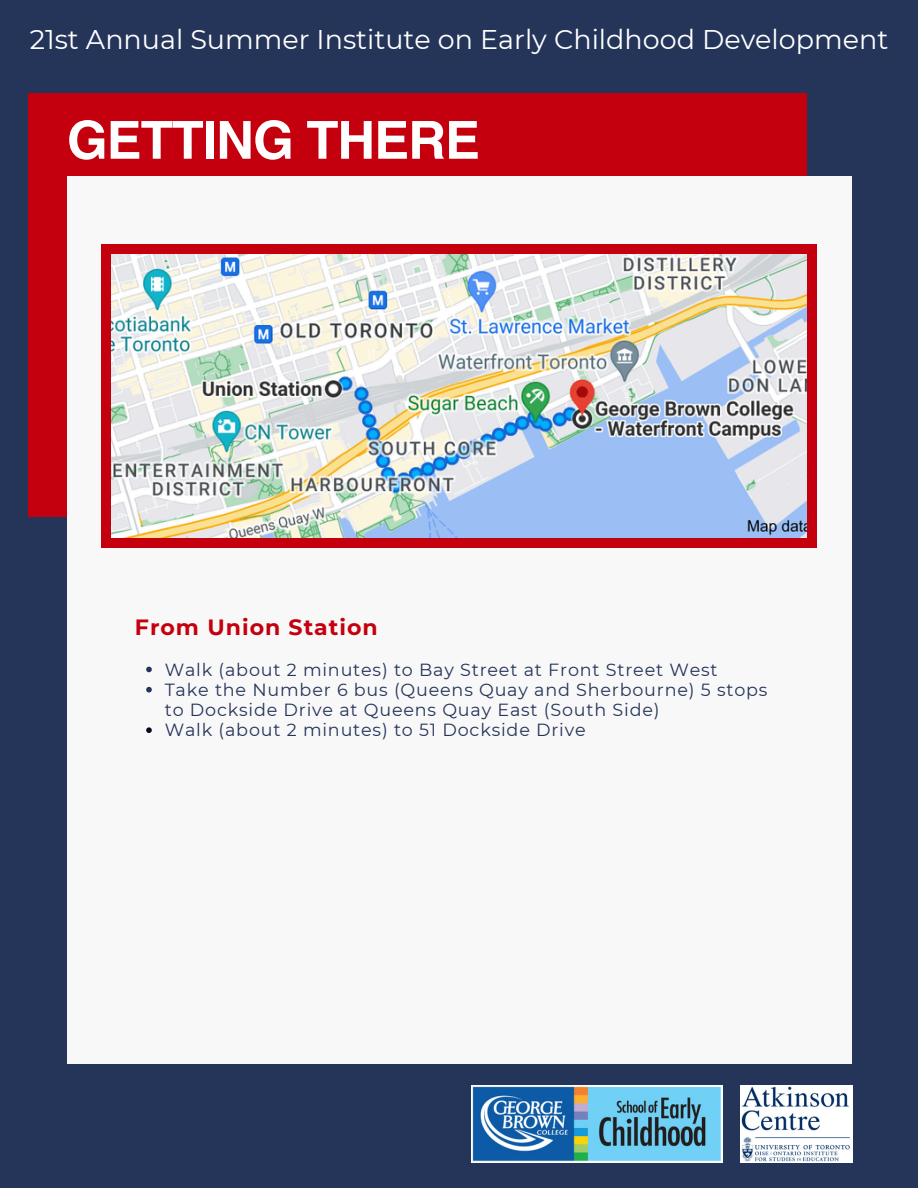
<style>
.page{position:relative;width:918px;height:1188px;background:#25355a}
.page>*{position:absolute;margin:0;border:0;box-sizing:border-box;transform-origin:0 0}
.t1{font:700 52.5px "Helvetica LT Pro";letter-spacing:-.02em;color:#fff}
.t2{font:27px "Montserrat";color:#fff}
.t3{font:700 22.05px "Montserrat";letter-spacing:.045em;color:#c4000e}
.t4{font:17.55px/20.2px "Montserrat";letter-spacing:.045em;color:#25355a}
</style>
<div class="page">
<img style="left:472px;top:1085px;width:250px;height:78px">
<img style="left:741px;top:1085px;width:112px;height:78px">
<div style="left:28px;top:93px;width:779px;height:424px;background:#c4000e"></div>
<div style="left:67px;top:176px;width:784px;height:888px;background:#f8f8f8"></div>
<div style="left:101px;top:244px;width:716px;height:304px;background:#c4000e"></div>
<svg style="left:146px;top:667px;width:6px;height:5px"></svg>
<svg style="left:146px;top:687px;width:6px;height:6px"></svg>
<svg style="left:146px;top:727px;width:6px;height:6px"></svg>
<img style="left:111px;top:255px;width:695px;height:282px">
<h2 class="t2" style="left:30px;top:23px;width:860px">21st Annual Summer Institute on Early Childhood Development</h2>
<h1 class="t1" style="left:67px;top:121px;width:415px">GETTING THERE</h1>
<p class="t3" style="left:135px;top:614px;width:244px">From Union Station</p>
<h3 class="t4" style="left:165px;top:659px;width:554px">Walk (about 2 minutes) to Bay Street at Front Street West</h3>
<p class="t4" style="left:165px;top:679px;width:604px">Take the Number 6 bus (Queens Quay and Sherbourne) 5 stops to Dockside Drive at Queens Quay East (South Side)</p>
<p class="t4" style="left:165px;top:720px;width:423px">Walk (about 2 minutes) to 51 Dockside Drive</p>
</div>
